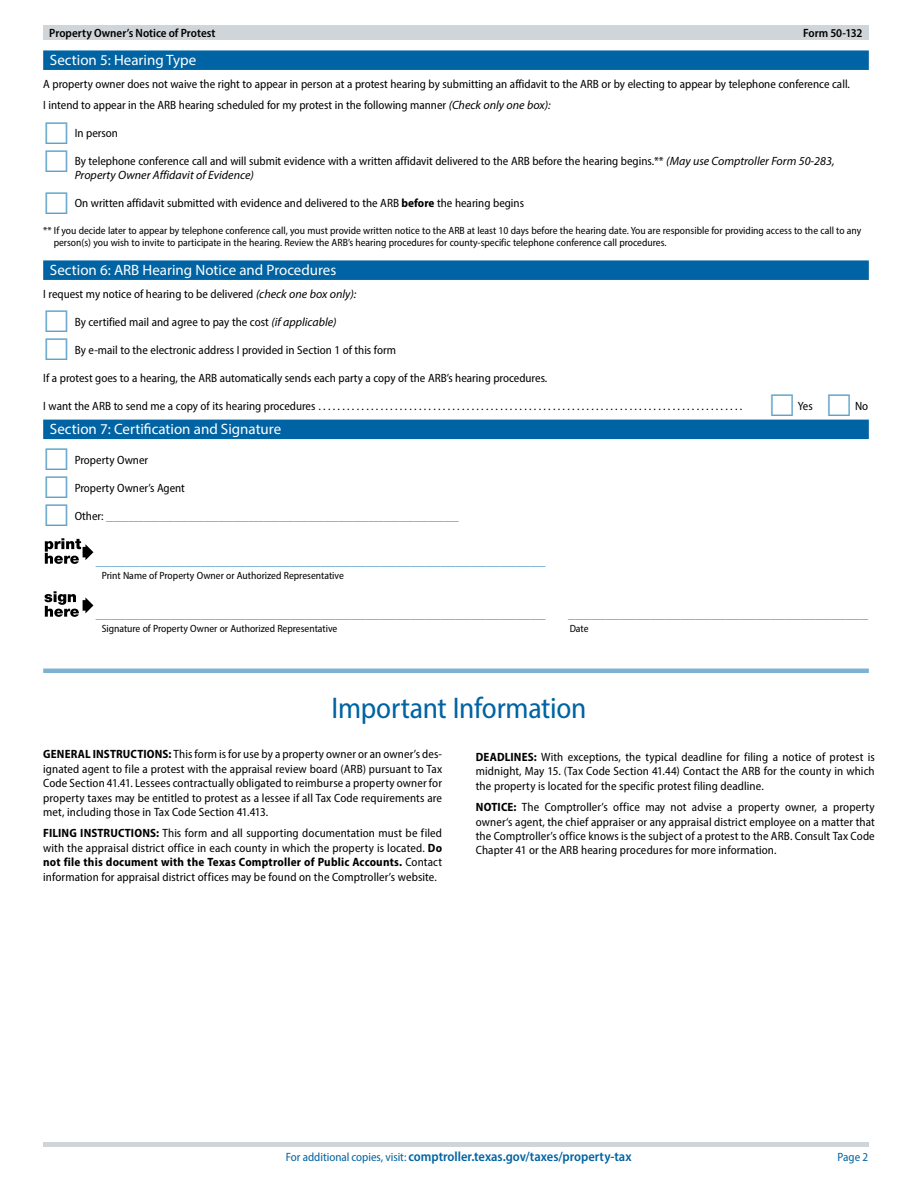
<style>
.page{position:relative;width:918px;height:1188px;background:#fff}
.page>*{position:absolute;margin:0;border:0;box-sizing:border-box;transform-origin:0 0}
.H2_Instruction_Tex{font:semi-condensed 30px "Myriad Pro";letter-spacing:-.01em;color:#0063a3}
.t1{font:semi-condensed 15px "Myriad Pro";color:#5fa3c9}
.H2_Divider_Bar{font:15px "Myriad Pro";color:#fff}
.t2{font:600 semi-condensed 13.5px "Myriad Pro";color:#0063a3}
.Body_text{font:semi-condensed 12px/14.4px "Myriad Pro";color:#000;text-align:justify}
.t3{font:600 semi-condensed 12px "Myriad Pro";color:#000}
.t4{font:semi-condensed 12px "Myriad Pro";color:#0063a3}
.t5{font:semi-condensed 10.5px/12.6px "Myriad Pro";color:#000}
.s1{font-style:italic;font-stretch:normal}
.s2{font-weight:700}
.s3{font-size:12px;color:#000}
.s4{font-weight:400;font-size:12px}
</style>
<div class="page">
<div style="left:43px;top:26px;width:826px;height:14px;background:#d0d5d9"></div>
<hr style="left:43px;top:1142px;width:826px;height:4px;background:#d0d5d9">
<div style="left:43px;top:50px;width:826px;height:20px;background:#0063a3"></div>
<div style="left:43px;top:260px;width:826px;height:20px;background:#0063a3"></div>
<div style="left:43px;top:420px;width:826px;height:19px;background:#0063a3"></div>
<hr style="left:43px;top:669px;width:826px;height:4px;background:#7db3d2">
<svg style="left:45px;top:538px;width:48px;height:26px"></svg>
<svg style="left:83px;top:600px;width:2px;height:11px"></svg>
<svg style="left:85px;top:597px;width:8px;height:16px"></svg>
<svg style="left:44px;top:591px;width:35px;height:26px"></svg>
<p class="t3" style="left:49px;top:25px;width:168px">Property Owner’s Notice of Protest</p>
<p class="t3" style="left:803px;top:25px;width:61px">Form 50-132</p>
<h2 class="H2_Divider_Bar" style="left:50px;top:51px;width:148px">Section 5: Hearing Type</h2>
<p class="Body_text" style="left:43px;top:76px;width:808px">A property owner does not waive the right to appear in person at a protest hearing by submitting an affidavit to the ARB or by electing to appear by telephone conference call.</p>
<p class="Body_text" style="left:43px;top:98px;width:509px">I intend to appear in the ARB hearing scheduled for my protest in the following manner <span class="s1">(Check only one box):</span></p>
<p class="Body_text" style="left:75px;top:126px;width:45px">In person</p>
<p class="Body_text" style="left:75px;top:154px;width:761px">By telephone conference call and will submit evidence with a written affidavit delivered to the ARB before the hearing begins.** <span class="s1">(May use Comptroller Form 50-283,<br>Property Owner Affidavit of Evidence)</span></p>
<p class="Body_text" style="left:75px;top:196px;width:451px">On written affidavit submitted with evidence and delivered to the ARB <span class="s2">before</span> the hearing begins</p>
<p class="t5" style="left:54px;top:224px;width:809px;text-indent:-10px">** If you decide later to appear by telephone conference call, you must provide written notice to the ARB at least 10 days before the hearing date. You are responsible for providing access to the call to any person(s) you wish to invite to participate in the hearing. Review the ARB’s hearing procedures for county-specific telephone conference call procedures.</p>
<h2 class="H2_Divider_Bar" style="left:50px;top:261px;width:288px">Section 6: ARB Hearing Notice and Procedures</h2>
<p class="Body_text" style="left:43px;top:286px;width:315px">I request my notice of hearing to be delivered <span class="s1">(check one box only):</span></p>
<p class="Body_text" style="left:75px;top:314px;width:264px">By certified mail and agree to pay the cost <span class="s1">(if applicable)</span></p>
<p class="Body_text" style="left:75px;top:342px;width:323px">By e-mail to the electronic address I provided in Section 1 of this form</p>
<p class="Body_text" style="left:43px;top:370px;width:506px">If a protest goes to a hearing, the ARB automatically sends each party a copy of the ARB’s hearing procedures.</p>
<p class="Body_text" style="left:43px;top:398px;width:279px">I want the ARB to send me a copy of its hearing procedures ........................................................................................</p>
<p class="Body_text" style="left:798px;top:398px;width:16px">Yes</p>
<p class="Body_text" style="left:855px;top:398px;width:15px">No</p>
<h2 class="H2_Divider_Bar" style="left:50px;top:420px;width:233px">Section 7: Certification and Signature</h2>
<p class="Body_text" style="left:75px;top:452px;width:75px">Property Owner</p>
<p class="Body_text" style="left:75px;top:480px;width:112px">Property Owner’s Agent</p>
<p class="t1" style="left:75px;top:505px;width:386px"><span class="s3">Other:</span> _______________________________________________</p>
<p class="t1" style="left:96px;top:551px;width:452px">____________________________________________________________</p>
<p class="t5" style="left:102px;top:569px;width:244px">Print Name of Property Owner or Authorized Representative</p>
<p class="t1" style="left:96px;top:604px;width:452px">____________________________________________________________</p>
<p class="t1" style="left:568px;top:604px;width:301px">________________________________________</p>
<p class="t5" style="left:102px;top:622px;width:237px">Signature of Property Owner or Authorized Representative</p>
<p class="t5" style="left:570px;top:622px;width:20px">Date</p>
<h2 class="H2_Instruction_Tex" style="left:332px;top:690px;width:256px">Important Information</h2>
<p class="Body_text" style="left:43px;top:747px;width:400px"><span class="s2">GENERAL INSTRUCTIONS:</span> This form is for use by a property owner or an owner’s des&shy;ignated agent to file a protest with the appraisal review board (ARB) pursuant to Tax Code Section 41.41. Lessees contractually obligated to reimburse a property owner for property taxes may be entitled to protest as a lessee if all Tax Code requirements are met, including those in Tax Code Section 41.413.</p>
<p class="Body_text" style="left:43px;top:826px;width:400px"><span class="s2">FILING INSTRUCTIONS:</span> This form and all supporting documentation must be filed with the appraisal district office in each county in which the property is located. <span class="s2">Do not file this document with the Texas Comptroller of Public Accounts.</span> Contact information for appraisal district offices may be found on the Comptroller’s website.</p>
<p class="Body_text" style="left:476px;top:750px;width:400px"><span class="s2">DEADLINES:</span> With exceptions, the typical deadline for filing a notice of protest is midnight, May 15. (Tax Code Section 41.44) Contact the ARB for the county in which the property is located for the specific protest filing deadline.</p>
<p class="Body_text" style="left:476px;top:800px;width:400px"><span class="s2">NOTICE:</span> The Comptroller’s office may not advise a property owner, a property owner‘s agent, the chief appraiser or any appraisal district employee on a matter that the Comptroller’s office knows is the subject of a protest to the ARB. Consult Tax Code Chapter 41 or the ARB hearing procedures for more information.</p>
<p class="t2" style="left:286px;top:1148px;width:347px"><span class="s4">For additional copies, visit:</span> comptroller.texas.gov/taxes/property-tax</p>
<p class="t4" style="left:837px;top:1149px;width:32px">Page 2</p>
</div>
